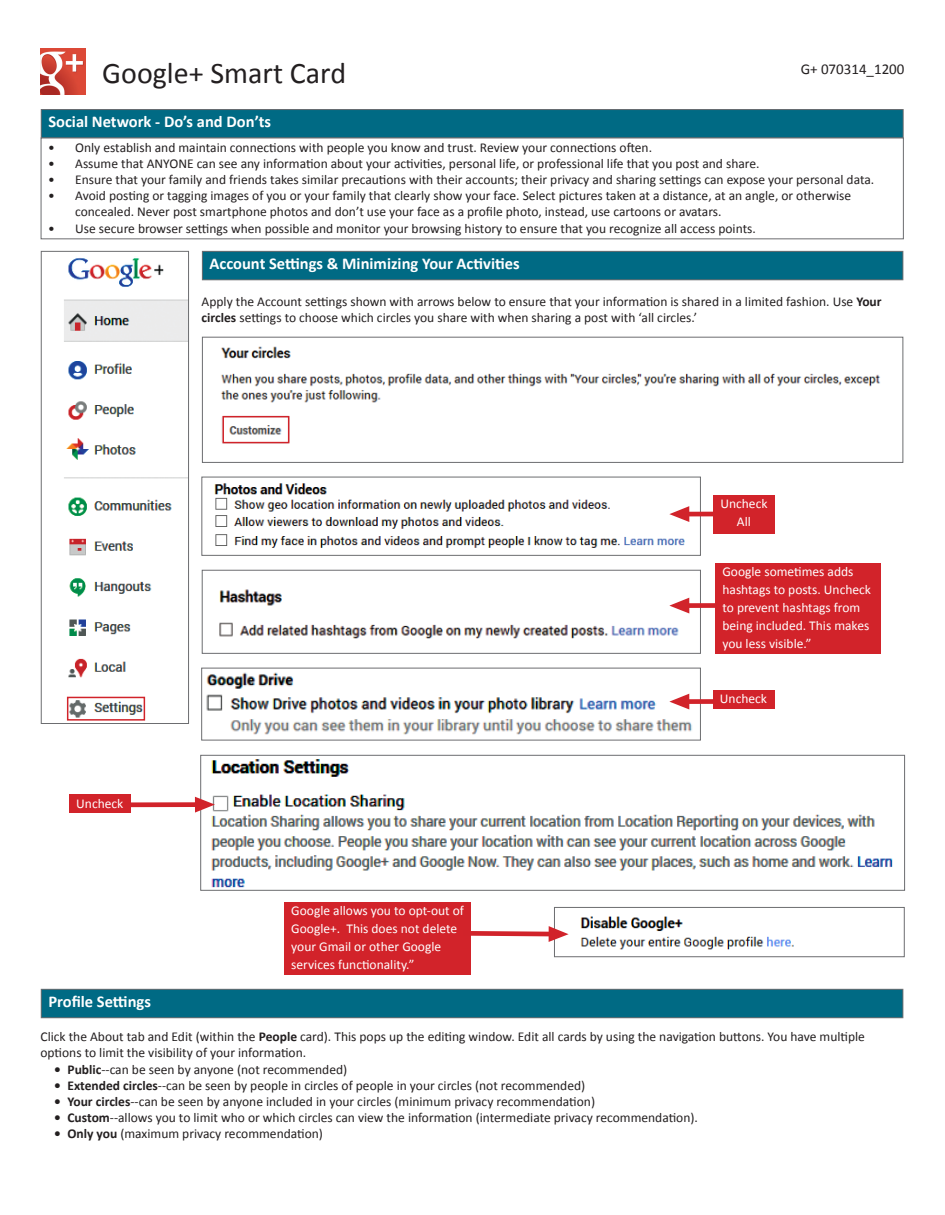
<style>
.page{position:relative;width:945px;height:1215px;background:#fff}
.page>*{position:absolute;margin:0;border:0;box-sizing:border-box;transform-origin:0 0}
.t1{font:30px "Calibri";color:#231f20}
.t2{font:700 16.5px "Calibri";color:#fff}
.t3{font:15px "Calibri";color:#231f20}
.t4{font:13.5px/16.2px "Calibri";color:#231f20}
.t5{font:13.5px/18px "Calibri";color:#fff}
.s1{font-weight:700}
</style>
<div class="page">
<div style="left:41px;top:110px;width:862px;height:28px;background:#006a84"></div>
<div style="left:41px;top:109px;width:863px;height:29px;border:1px solid #6c6d70"></div>
<div style="left:202px;top:251px;width:701px;height:29px;background:#006a84"></div>
<div style="left:202px;top:251px;width:701px;height:29px;border:1px solid #6c6d70"></div>
<div style="left:41px;top:989px;width:862px;height:29px;background:#006a84"></div>
<div style="left:41px;top:989px;width:862px;height:29px;border:1px solid #6c6d70"></div>
<div style="left:41px;top:138px;width:863px;height:101px;border:1px solid #6c6d70"></div>
<img style="left:41px;top:48px;width:45px;height:46px">
<img style="left:64px;top:258px;width:123px;height:463px">
<div style="left:41px;top:251px;width:148px;height:473px;border:1px solid #6c6d70"></div>
<img style="left:220px;top:346px;width:661px;height:98px">
<div style="left:202px;top:337px;width:701px;height:126px;border:1px solid #6c6d70"></div>
<img style="left:214px;top:483px;width:485px;height:65px">
<div style="left:201px;top:477px;width:500px;height:79px;border:1px solid #6c6d70"></div>
<img style="left:219px;top:589px;width:460px;height:50px">
<div style="left:202px;top:570px;width:499px;height:84px;border:1px solid #6c6d70"></div>
<img style="left:206px;top:672px;width:486px;height:63px">
<div style="left:201px;top:668px;width:500px;height:72px;border:1px solid #6c6d70"></div>
<img style="left:211px;top:759px;width:682px;height:129px">
<div style="left:200px;top:755px;width:705px;height:136px;border:1px solid #6c6d70"></div>
<img style="left:580px;top:916px;width:214px;height:34px">
<div style="left:554px;top:907px;width:351px;height:50px;border:1px solid #6c6d70"></div>
<hr style="left:681px;top:512px;width:76px;height:4px;background:#d1232a">
<svg style="left:669px;top:499px;width:28px;height:30px"></svg>
<div style="left:681px;top:603px;width:76px;height:5px;background:#d1232a"></div>
<svg style="left:669px;top:591px;width:28px;height:30px"></svg>
<div style="left:681px;top:699px;width:76px;height:5px;background:#d1232a"></div>
<svg style="left:669px;top:687px;width:28px;height:30px"></svg>
<div style="left:67px;top:697px;width:78px;height:24px;border:2px solid #d1232a"></div>
<div style="left:222px;top:416px;width:67px;height:27px;border:2px solid #d1232a"></div>
<div style="left:285px;top:902px;width:186px;height:73px;background:#d2232a"></div>
<div style="left:716px;top:563px;width:165px;height:91px;background:#d2232a"></div>
<div style="left:70px;top:795px;width:61px;height:18px;background:#d2232a"></div>
<div style="left:713px;top:690px;width:62px;height:19px;background:#d2232a"></div>
<div style="left:713px;top:495px;width:62px;height:38px;background:#d2232a"></div>
<div style="left:127px;top:802px;width:76px;height:5px;background:#d1232a"></div>
<svg style="left:188px;top:790px;width:27px;height:29px"></svg>
<svg style="left:455px;top:874px;width:114px;height:117px"></svg>
<h1 class="t1" style="left:102px;top:54px;width:245px">Google+ Smart Card</h1>
<p class="t3" style="left:801px;top:60px;width:105px">G+ 070314_1200</p>
<p class="t2" style="left:48px;top:111px;width:224px">Social Network - Do’s and Don’ts</p>
<p class="t4" style="left:48px;top:139px;width:605px">• Only establish and maintain connections with people you know and trust. Review your connections often.</p>
<p class="t4" style="left:48px;top:155px;width:713px">• Assume that ANYONE can see any information about your activities, personal life, or professional life that you post and share.</p>
<p class="t4" style="left:48px;top:171px;width:828px">• Ensure that your family and friends takes similar precautions with their accounts; their privacy and sharing settings can expose your personal data.</p>
<p class="t4" style="left:75px;top:188px;width:778px;text-indent:-27px">• Avoid posting or tagging images of you or your family that clearly show your face. Select pictures taken at a distance, at an angle, or otherwise concealed. Never post smartphone photos and don’t use your face as a profile photo, instead, use cartoons or avatars.</p>
<p class="t4" style="left:48px;top:220px;width:709px">• Use secure browser settings when possible and monitor your browsing history to ensure that you recognize all access points.</p>
<p class="t2" style="left:210px;top:253px;width:312px">Account Settings &amp; Minimizing Your Activities</p>
<p class="t4" style="left:202px;top:293px;width:682px">Apply the Account settings shown with arrows below to ensure that your information is shared in a limited fashion. Use <span class="s1">Your circles</span> settings to choose which circles you share with when sharing a post with ‘all circles.’</p>
<p class="t5" style="left:720px;top:495px;width:49px;text-align:center">Uncheck<br>All</p>
<p class="t5" style="left:722px;top:563px;width:150px">Google sometimes adds hashtags to posts. Uncheck to prevent hashtags from being included. This makes you less visible.”</p>
<p class="t5" style="left:76px;top:794px;width:49px">Uncheck</p>
<p class="t2" style="left:48px;top:991px;width:104px">Profile Settings</p>
<p class="t5" style="left:291px;top:902px;width:174px">Google allows you to opt-out of<br>Google+. This does not delete your Gmail or other Google services functionality.”</p>
<p class="t5" style="left:720px;top:690px;width:49px">Uncheck</p>
<p class="t4" style="left:40px;top:1029px;width:826px">Click the About tab and Edit (within the <span class="s1">People</span> card). This pops up the editing window. Edit all cards by using the navigation buttons. You have multiple options to limit the visibility of your information.</p>
<p class="t4" style="left:54px;top:1061px;width:295px"><span class="s1">• Public</span>--can be seen by anyone (not recommended)</p>
<p class="t4" style="left:54px;top:1077px;width:533px"><span class="s1">• Extended circles</span>--can be seen by people in circles of people in your circles (not recommended)</p>
<p class="t4" style="left:54px;top:1094px;width:543px"><span class="s1">• Your circles</span>--can be seen by anyone included in your circles (minimum privacy recommendation)</p>
<p class="t4" style="left:54px;top:1110px;width:645px"><span class="s1">• Custom</span>--allows you to limit who or which circles can view the information (intermediate privacy recommendation).</p>
<p class="t4" style="left:54px;top:1126px;width:271px"><span class="s1">• Only you</span> (maximum privacy recommendation)</p>
</div>
